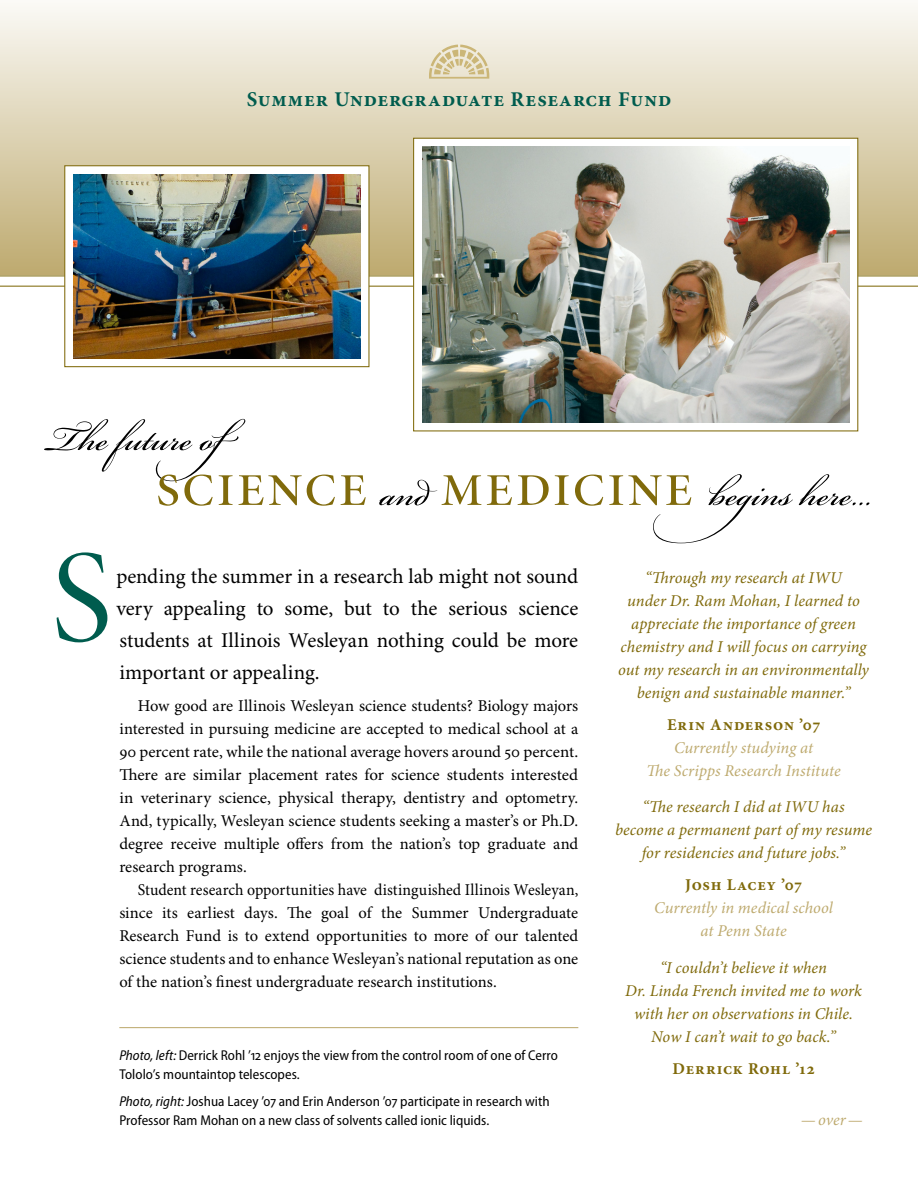
<style>
.page{position:relative;width:918px;height:1188px;background:#fff}
.page>*{position:absolute;margin:0;border:0;box-sizing:border-box;transform-origin:0 0}
.t1{font:133.05px "Minion Pro Disp";color:#005c4e}
.t2{font:66px "Minion Pro Disp";letter-spacing:.03em;color:#806a0b}
.t3{font:54px "Bickham Script Pro";color:#000}
.t4{font:21px/32.1px "Minion Pro";color:#000;text-align:justify}
.t5{font:700 21px "Minion Pro";letter-spacing:.04em;color:#005c4e}
.t6{font:16.5px/23px "Minion Pro";color:#000;text-align:justify}
.t7{font:italic 16.5px/23px "Minion Pro";color:#806a0b;text-align:center}
.t8{font:16.5px/23px "Minion Pro";color:#000;text-align:justify;scale:.96 1}
.t9{font:italic 16.5px/23px "Minion Pro";color:#beaa6f;text-align:center}
.t10{font:700 16.5px "Minion Pro";letter-spacing:.05em;color:#806a0b}
.t11{font:semi-condensed 14.25px/18.3px "Myriad Pro";color:#000}
.s1{font-family:"Bickham Script Pro";font-size:54px;color:#000}
.s2{font-style:italic}
</style>
<div class="page">
<div style="left:0;top:0;width:918px;height:275px;background:linear-gradient(to bottom,#fbfaf7,#bdaa6f)"></div>
<hr style="left:0;top:286px;width:918px;height:1px;background:#806a0b">
<hr style="left:0;top:275px;width:918px;height:1px;background:#806a0b">
<div style="left:64px;top:165px;width:305px;height:202px;background:#fff;border:1px solid #806a0b"></div>
<svg style="left:429px;top:45px;width:60px;height:34px;background:#dfd4b2"></svg>
<img style="left:73px;top:174px;width:287px;height:184px">
<div style="left:413px;top:138px;width:445px;height:293px;background:#fff;border:1px solid #806a0b"></div>
<hr style="left:119px;top:1027px;width:459px;height:1px;background:#beaa6f">
<img style="left:422px;top:147px;width:427px;height:275px">
<p class="t5" style="left:247px;top:86px;width:426px">Summer Undergraduate Research Fund</p>
<h3 class="t3" style="left:46px;top:400px;width:259px">The future of</h3>
<h2 class="t2" style="left:156px;top:444px;width:718px">science <span class="s1">and</span> medicine <span class="s1">begins here…</span></h2>
<h1 class="t1" style="left:52px;top:519px;width:60px">S</h1>
<p class="t4" style="left:116px;top:561px;width:463px">pending the summer in a research lab might not sound very appealing to some, but to the serious science students at Illinois Wesleyan nothing could be more important or appealing.</p>
<p class="t6" style="left:119px;top:695px;width:461px;text-indent:18px">How good are Illinois Wesleyan science students? Biology majors interested in pursuing medicine are accepted to medical school at a 90 percent rate, while the national average hovers around 50 percent.<br>There are similar placement rates for science students interested in veterinary science, physical therapy, dentistry and optometry.<br>And, typically, Wesleyan science students seeking a master’s or Ph.D. degree receive multiple offers from the nation’s top graduate and research programs.</p>
<p class="t8" style="left:119px;top:879px;width:480px;text-indent:18px">Student research opportunities have distinguished Illinois Wesleyan, since its earliest days. The goal of the Summer Undergraduate Research Fund is to extend opportunities to more of our talented science students and to enhance Wesleyan’s national reputation as one of the nation’s finest undergraduate research institutions.</p>
<p class="t11" style="left:119px;top:1047px;width:440px"><span class="s2">Photo, left:</span> Derrick Rohl ’12 enjoys the view from the control room of one of Cerro<br>Tololo’s mountaintop telescopes.</p>
<p class="t11" style="left:119px;top:1093px;width:432px"><span class="s2">Photo, right:</span> Joshua Lacey ’07 and Erin Anderson ’07 participate in research with<br>Professor Ram Mohan on a new class of solvents called ionic liquids.</p>
<p class="t7" style="left:618px;top:567px;width:252px">“Through my research at IWU<br>under Dr. Ram Mohan, I learned to appreciate the importance of green chemistry and I will focus on carrying out my research in an environmentally benign and sustainable manner.”</p>
<p class="t10" style="left:667px;top:715px;width:155px">Erin Anderson ’07</p>
<p class="t9" style="left:646px;top:737px;width:196px">Currently studying at<br>The Scripps Research Institute</p>
<p class="t7" style="left:615px;top:796px;width:259px">“The research I did at IWU has<br>become a permanent part of my resume for residencies and future jobs.”</p>
<p class="t10" style="left:685px;top:875px;width:119px">Josh Lacey ’07</p>
<p class="t9" style="left:654px;top:897px;width:180px">Currently in medical school at Penn State</p>
<p class="t7" style="left:625px;top:957px;width:238px">“I couldn’t believe it when<br>Dr. Linda French invited me to work with her on observations in Chile.<br>Now I can’t wait to go back.”</p>
<p class="t10" style="left:673px;top:1059px;width:143px">Derrick Rohl ’12</p>
<p class="t9" style="left:801px;top:1108px;width:63px">—over—</p>
</div>
